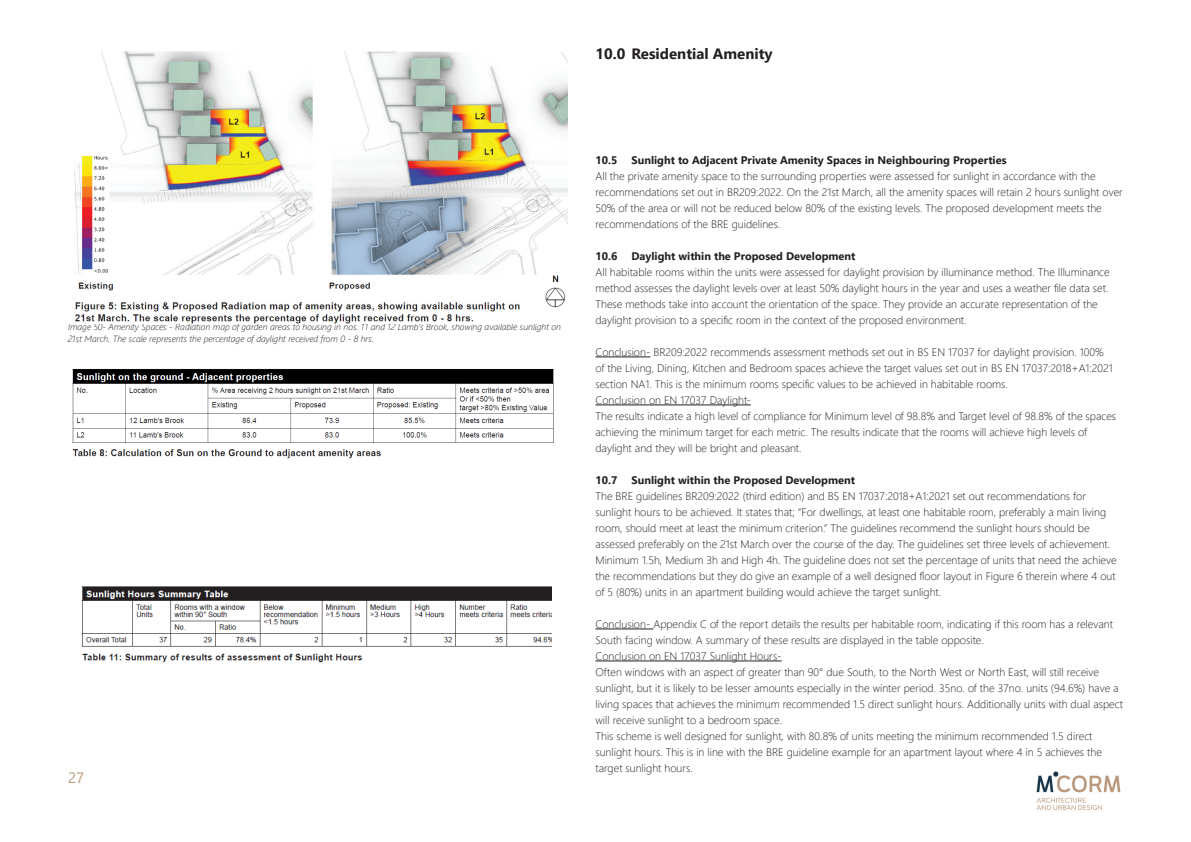
<style>
.page{position:relative;width:1191px;height:842px;background:#fff}
.page>*{position:absolute;margin:0;border:0;box-sizing:border-box;transform-origin:0 0}
.t1{font:700 15px "Segoe UI";color:#231f20}
.t2{font:15px "Segoe UI";color:#b99b78}
.t3{font:300 11px/16px "Segoe UI";color:#231f20}
.t4{font:700 11px "Segoe UI";color:#231f20}
.t5{font:italic 300 9px/12px "Segoe UI";color:#231f20}
</style>
<div class="page">
<img style="left:1036px;top:772px;width:85px;height:38px">
<hr style="left:595px;top:357px;width:55px;height:1px;background:#231f20">
<hr style="left:595px;top:405px;width:156px;height:1px;background:#231f20">
<hr style="left:595px;top:629px;width:58px;height:1px;background:#231f20">
<hr style="left:595px;top:661px;width:186px;height:1px;background:#231f20">
<img style="left:81px;top:586px;width:470px;height:77px">
<img style="left:74px;top:51px;width:493px;height:273px">
<img style="left:72px;top:369px;width:482px;height:90px">
<p class="t1" style="left:595px;top:40px;width:179px">10.0 Residential Amenity</p>
<p class="t5" style="left:68px;top:320px;width:494px">Image 50- Amenity Spaces - Radiation map of garden areas to housing in nos. 11 and 12 Lamb’s Brook, showing available sunlight on<br>21st March. The scale represents the percentage of daylight received from 0 - 8 hrs.</p>
<h1 class="t2" style="left:68px;top:763px;width:18px">27</h1>
<p class="t4" style="left:595px;top:150px;width:23px">10.5</p>
<p class="t4" style="left:631px;top:150px;width:376px">Sunlight to Adjacent Private Amenity Spaces in Neighbouring Properties</p>
<p class="t3" style="left:595px;top:167px;width:529px">All the private amenity space to the surrounding properties were assessed for sunlight in accordance with the recommendations set out in BR209:2022. On the 21st March, all the amenity spaces will retain 2 hours sunlight over 50% of the area or will not be reduced below 80% of the existing levels. The proposed development meets the recommendations of the BRE guidelines.</p>
<p class="t4" style="left:595px;top:246px;width:23px">10.6</p>
<p class="t4" style="left:631px;top:246px;width:225px">Daylight within the Proposed Development</p>
<p class="t3" style="left:595px;top:263px;width:516px">All habitable rooms within the units were assessed for daylight provision by illuminance method. The Illuminance method assesses the daylight levels over at least 50% daylight hours in the year and uses a weather file data set.<br>These methods take into account the orientation of the space. They provide an accurate representation of the daylight provision to a specific room in the context of the proposed environment.</p>
<p class="t3" style="left:595px;top:343px;width:519px">Conclusion- BR209:2022 recommends assessment methods set out in BS EN 17037 for daylight provision. 100% of the Living, Dining, Kitchen and Bedroom spaces achieve the target values set out in BS EN 17037:2018+A1:2021 section NA1. This is the minimum rooms specific values to be achieved in habitable rooms.</p>
<p class="t3" style="left:595px;top:391px;width:157px">Conclusion on EN 17037 Daylight-</p>
<p class="t3" style="left:595px;top:407px;width:522px">The results indicate a high level of compliance for Minimum level of 98.8% and Target level of 98.8% of the spaces achieving the minimum target for each metric. The results indicate that the rooms will achieve high levels of daylight and they will be bright and pleasant.</p>
<p class="t4" style="left:595px;top:470px;width:23px">10.7</p>
<p class="t4" style="left:631px;top:470px;width:225px">Sunlight within the Proposed Development</p>
<p class="t3" style="left:595px;top:487px;width:523px">The BRE guidelines BR209:2022 (third edition) and BS EN 17037:2018+A1:2021 set out recommendations for sunlight hours to be achieved. It states that; “For dwellings, at least one habitable room, preferably a main living room, should meet at least the minimum criterion.” The guidelines recommend the sunlight hours should be assessed preferably on the 21st March over the course of the day. The guidelines set three levels of achievement.<br>Minimum 1.5h, Medium 3h and High 4h. The guideline does not set the percentage of units that need the achieve the recommendations but they do give an example of a well designed floor layout in Figure 6 therein where 4 out of 5 (80%) units in an apartment building would achieve the target sunlight.</p>
<p class="t3" style="left:595px;top:615px;width:519px">Conclusion- Appendix C of the report details the results per habitable room, indicating if this room has a relevant<br>South facing window. A summary of these results are displayed in the table opposite.</p>
<p class="t3" style="left:595px;top:647px;width:188px">Conclusion on EN 17037 Sunlight Hours-</p>
<p class="t3" style="left:595px;top:663px;width:529px">Often windows with an aspect of greater than 90° due South, to the North West or North East, will still receive sunlight, but it is likely to be lesser amounts especially in the winter period. 35no. of the 37no. units (94.6%) have a living spaces that achieves the minimum recommended 1.5 direct sunlight hours. Additionally units with dual aspect will receive sunlight to a bedroom space.</p>
<p class="t3" style="left:595px;top:727px;width:508px">This scheme is well designed for sunlight, with 80.8% of units meeting the minimum recommended 1.5 direct sunlight hours. This is in line with the BRE guideline example for an apartment layout where 4 in 5 achieves the target sunlight hours.</p>
</div>
